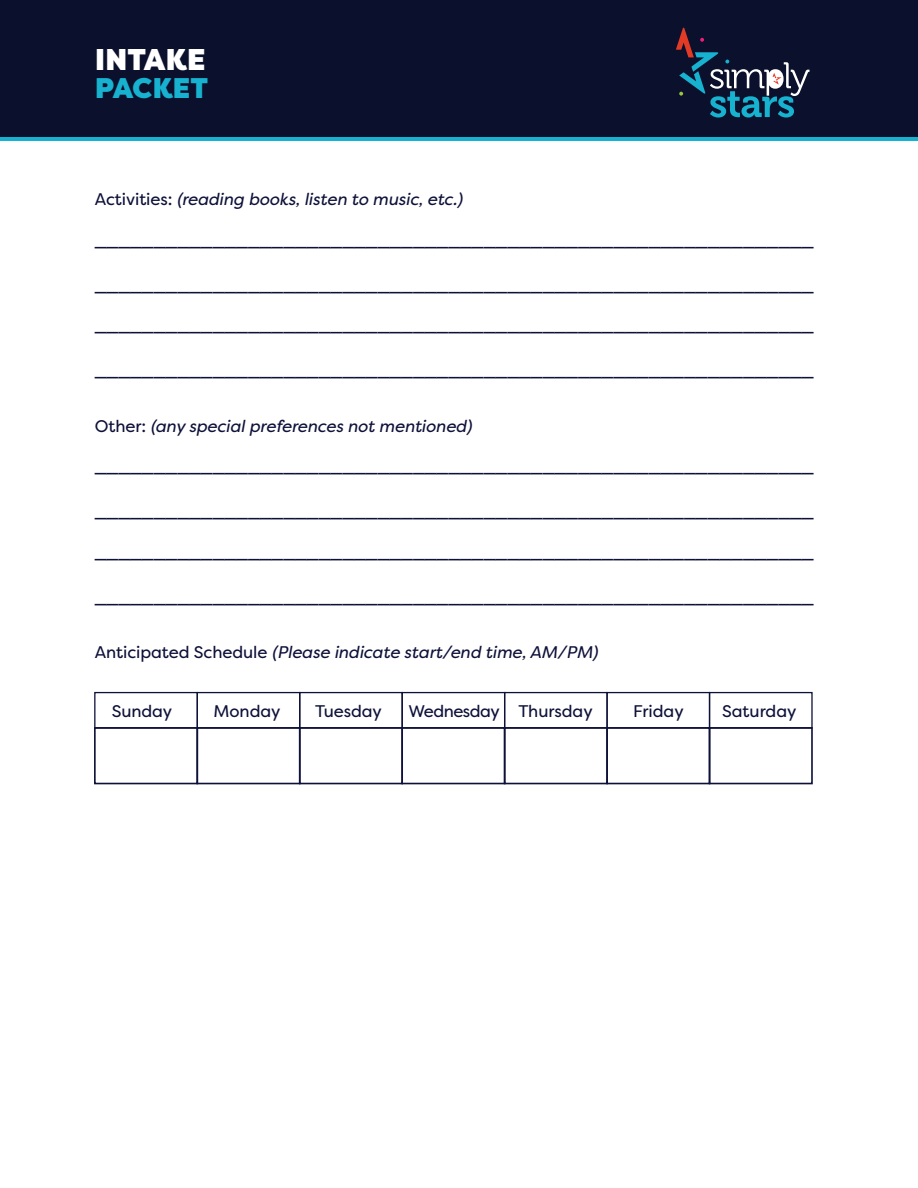
<style>
.page{position:relative;width:918px;height:1188px;background:#fff}
.page>*{position:absolute;margin:0;border:0;box-sizing:border-box;transform-origin:0 0}
.t1{font:900 30px "Filson Pro";letter-spacing:.01em;color:#fff}
.t2{font:900 28.5px "Filson Pro";letter-spacing:.01em;color:#17b2d0}
.t3{font:16.8px "Filson Pro";letter-spacing:-.005em;color:#0e1139}
.t4{font:italic 16.8px "Filson Pro";letter-spacing:-.005em;color:#0e1139}
.t5{font:16.8px "Filson Pro";letter-spacing:-.03em;color:#0e1139}
.s1{font-style:normal}
</style>
<div class="page">
<div style="left:0;top:0;width:918px;height:139px;background:#0b102c"></div>
<hr style="left:0;top:137px;width:918px;height:4px;background:#17b2d0">
<div style="left:94px;top:692px;width:104px;height:37px;border:1px solid #0e1139"></div>
<div style="left:197px;top:692px;width:103px;height:37px;border:1px solid #0e1139"></div>
<div style="left:299px;top:692px;width:104px;height:37px;border:1px solid #0e1139"></div>
<div style="left:402px;top:692px;width:103px;height:37px;border:1px solid #0e1139"></div>
<div style="left:504px;top:692px;width:104px;height:37px;border:1px solid #0e1139"></div>
<div style="left:606px;top:692px;width:104px;height:37px;border:1px solid #0e1139"></div>
<div style="left:709px;top:692px;width:104px;height:37px;border:1px solid #0e1139"></div>
<div style="left:94px;top:727px;width:104px;height:57px;border:2px solid #0e1139"></div>
<div style="left:196px;top:727px;width:105px;height:57px;border:2px solid #0e1139"></div>
<div style="left:299px;top:727px;width:104px;height:57px;border:2px solid #0e1139"></div>
<div style="left:401px;top:727px;width:104px;height:57px;border:2px solid #0e1139"></div>
<div style="left:504px;top:727px;width:104px;height:57px;border:2px solid #0e1139"></div>
<div style="left:606px;top:727px;width:104px;height:57px;border:2px solid #0e1139"></div>
<div style="left:709px;top:727px;width:104px;height:57px;border:2px solid #0e1139"></div>
<svg style="left:676px;top:27px;width:134px;height:91px"></svg>
<h1 class="t1" style="left:95px;top:41px;width:112px">INTAKE</h1>
<h2 class="t2" style="left:95px;top:70px;width:115px">PACKET</h2>
<p class="t4" style="left:95px;top:188px;width:369px"><span class="s1">Activities:</span> (reading books, listen to music, etc.)</p>
<p class="t3" style="left:95px;top:229px;width:721px">_____________________________________________________________</p>
<p class="t3" style="left:95px;top:274px;width:721px">_____________________________________________________________</p>
<p class="t3" style="left:95px;top:314px;width:721px">_____________________________________________________________</p>
<p class="t3" style="left:95px;top:359px;width:721px">_____________________________________________________________</p>
<p class="t4" style="left:95px;top:415px;width:378px"><span class="s1">Other:</span> (any special preferences not mentioned)</p>
<p class="t3" style="left:95px;top:455px;width:721px">_____________________________________________________________</p>
<p class="t3" style="left:95px;top:500px;width:721px">_____________________________________________________________</p>
<p class="t3" style="left:95px;top:541px;width:721px">_____________________________________________________________</p>
<p class="t3" style="left:95px;top:586px;width:721px">_____________________________________________________________</p>
<p class="t4" style="left:95px;top:641px;width:504px"><span class="s1">Anticipated Schedule</span> (Please indicate start/end time, AM/PM)</p>
<p class="t3" style="left:112px;top:700px;width:62px">Sunday</p>
<p class="t3" style="left:214px;top:700px;width:68px">Monday</p>
<p class="t3" style="left:315px;top:700px;width:68px">Tuesday</p>
<p class="t5" style="left:408px;top:700px;width:186px">Wednesday Thursday</p>
<p class="t3" style="left:633px;top:700px;width:52px">Friday</p>
<p class="t3" style="left:722px;top:700px;width:76px">Saturday</p>
</div>
